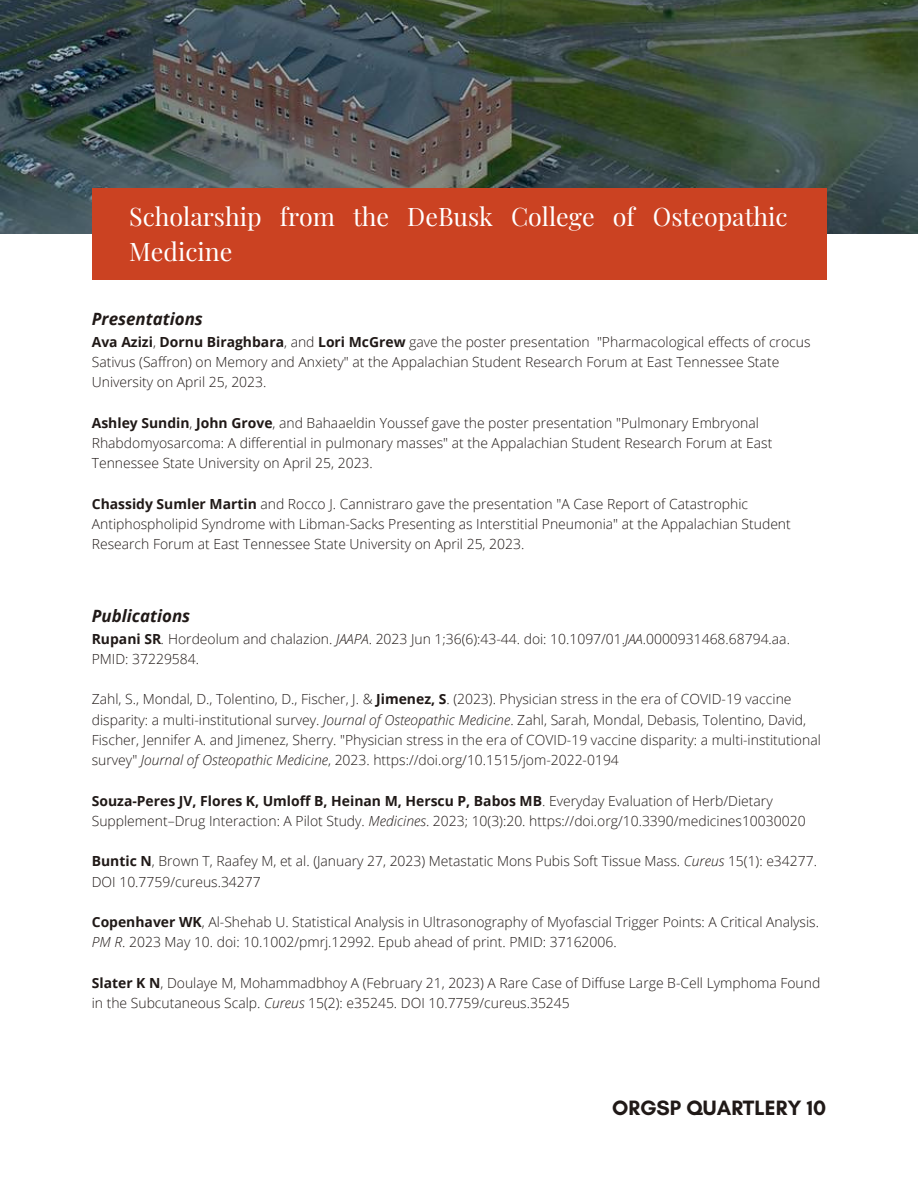
<style>
.page{position:relative;width:918px;height:1188px;background:#fff}
.page>*{position:absolute;margin:0;border:0;box-sizing:border-box;transform-origin:0 0}
.t1{font:25.05px/34.8px "Playfair Display";color:#fff}
.t2{font:700 21.15px "Glacial Indifference";color:#201917}
.t3{font:italic 700 16.95px "Open Sans";color:#201917}
.t4{font:300 13.95px/20.2px "Open Sans";color:#201917}
.s1{font-weight:700}
.s2{font-style:italic}
</style>
<div class="page">
<img style="left:0;top:0;width:918px;height:234px">
<div style="left:92px;top:188px;width:734px;height:92px;background:#cb4222"></div>
<p class="t1" style="left:129px;top:199px;width:660px">Scholarship from the DeBusk College of Osteopathic<br>Medicine</p>
<p class="t3" style="left:92px;top:307px;width:113px">Presentations</p>
<p class="t4" style="left:92px;top:331px;width:720px"><span class="s1">Ava Azizi</span>, <span class="s1">Dornu Biraghbara</span>, and <span class="s1">Lori McGrew</span> gave the poster presentation "Pharmacological effects of crocus<br>Sativus (Saffron) on Memory and Anxiety" at the Appalachian Student Research Forum at East Tennessee State<br>University on April 25, 2023.</p>
<p class="t4" style="left:92px;top:412px;width:682px"><span class="s1">Ashley Sundin</span>, <span class="s1">John Grove</span>, and Bahaaeldin Youssef gave the poster presentation "Pulmonary Embryonal<br>Rhabdomyosarcoma: A differential in pulmonary masses" at the Appalachian Student Research Forum at East<br>Tennessee State University on April 25, 2023.</p>
<p class="t4" style="left:92px;top:493px;width:701px"><span class="s1">Chassidy Sumler Martin</span> and Rocco J. Cannistraro gave the presentation "A Case Report of Catastrophic<br>Antiphospholipid Syndrome with Libman-Sacks Presenting as Interstitial Pneumonia" at the Appalachian Student<br>Research Forum at East Tennessee State University on April 25, 2023.</p>
<p class="t3" style="left:92px;top:604px;width:100px">Publications</p>
<p class="t4" style="left:92px;top:628px;width:700px"><span class="s1">Rupani SR</span><span class="s2">.</span> Hordeolum and chalazion. <span class="s2">JAAPA</span>. 2023 Jun 1;36(6):43-44. doi: 10.1097/01.<span class="s2">JAA</span>.0000931468.68794.aa.<br>PMID: 37229584.</p>
<p class="t4" style="left:92px;top:689px;width:731px">Zahl, S., Mondal, D., Tolentino, D., Fischer, J. &amp; <span class="s1">Jimenez, S</span>. (2023). Physician stress in the era of COVID-19 vaccine disparity: a multi-institutional survey. <span class="s2">Journal of Osteopathic Medicine</span>. Zahl, Sarah, Mondal, Debasis, Tolentino, David, Fischer, Jennifer A. and Jimenez, Sherry. "Physician stress in the era of COVID-19 vaccine disparity: a multi-institutional survey" <span class="s2">Journal of Osteopathic Medicine</span>, 2023. https://doi.org/10.1515/jom-2022-0194</p>
<p class="t4" style="left:92px;top:790px;width:715px"><span class="s1">Souza-Peres JV, Flores K, Umloff B, Heinan M, Herscu P, Babos MB</span>. Everyday Evaluation of Herb/Dietary<br>Supplement–Drug Interaction: A Pilot Study. <span class="s2">Medicines</span>. 2023; 10(3):20. https://doi.org/10.3390/medicines10030020</p>
<p class="t4" style="left:92px;top:851px;width:727px"><span class="s1">Buntic N</span>, Brown T, Raafey M, et al. (January 27, 2023) Metastatic Mons Pubis Soft Tissue Mass. <span class="s2">Cureus</span> 15(1): e34277.<br>DOI 10.7759/cureus.34277</p>
<p class="t4" style="left:92px;top:912px;width:729px"><span class="s1">Copenhaver WK</span>, Al-Shehab U. Statistical Analysis in Ultrasonography of Myofascial Trigger Points: A Critical Analysis.<br><span class="s2">PM R</span>. 2023 May 10. doi: 10.1002/pmrj.12992. Epub ahead of print. PMID: 37162006.</p>
<p class="t4" style="left:92px;top:972px;width:730px"><span class="s1">Slater K N</span>, Doulaye M, Mohammadbhoy A (February 21, 2023) A Rare Case of Diffuse Large B-Cell Lymphoma Found in the Subcutaneous Scalp. <span class="s2">Cureus</span> 15(2): e35245. DOI 10.7759/cureus.35245</p>
<p class="t2" style="left:612px;top:1095px;width:216px">ORGSP QUARTLERY 10</p>
</div>
